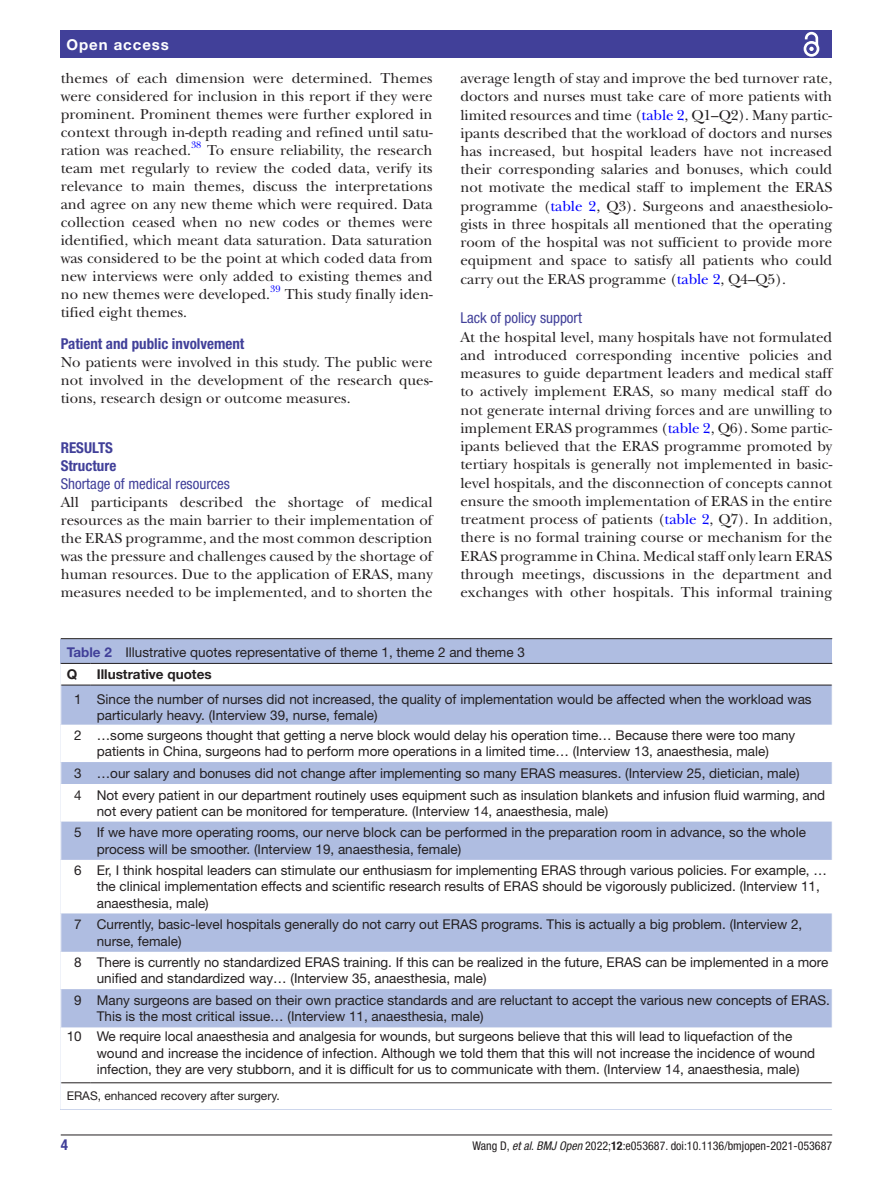
<style>
.page{position:relative;width:893px;height:1191px;background:#fff}
.page>*{position:absolute;margin:0;border:0;box-sizing:border-box;transform-origin:0 0}
.t1{font:15px/18.3px "New Baskerville";color:#231f20;text-align:justify}
.t2{font:condensed 15px "Helvetica Neue LT Std";color:#414099}
.t3{font:700 condensed 15px/18px "Helvetica Neue LT Std";color:#414099}
.t4{font:700 15px "Helvetica Neue LT Std";letter-spacing:.065em;color:#fff}
.t5{font:13.5px/16.2px "Helvetica Neue LT Std";color:#231f20}
.t6{font:700 13.5px "Helvetica Neue LT Std";color:#231f20}
.t7{font:condensed 12px "Helvetica Neue LT Std";color:#231f20}
.t8{font:12px "Helvetica Neue LT Std";color:#231f20}
.t9{font:9.9px "New Baskerville";color:#00f}
.s1{color:#00f}
.s2{font-weight:700;color:#414099}
.s3{font-weight:700}
.s4{font-style:italic}
</style>
<div class="page">
<hr style="left:61px;top:1134px;width:771px;height:1px;background:#231f20">
<div style="left:61px;top:31px;width:771px;height:27px;background:#414099"></div>
<svg style="left:803px;top:31px;width:17px;height:26px"></svg>
<div style="left:61px;top:639px;width:771px;height:470px;background:#afbde1"></div>
<hr style="left:61px;top:638px;width:771px;height:1px;background:#231f20">
<div style="left:61px;top:664px;width:771px;height:445px;background:#fff"></div>
<svg style="left:61px;top:685px;width:771px;height:342px"></svg>
<hr style="left:61px;top:663px;width:30px;height:1px;background:#231f20">
<hr style="left:61px;top:684px;width:30px;height:1px;background:#231f20">
<hr style="left:91px;top:663px;width:741px;height:1px;background:#231f20">
<hr style="left:91px;top:684px;width:741px;height:1px;background:#231f20">
<hr style="left:91px;top:1082px;width:741px;height:1px;background:#231f20">
<hr style="left:61px;top:1082px;width:30px;height:1px;background:#231f20">
<svg style="left:60px;top:664px;width:1px;height:21px"></svg>
<svg style="left:60px;top:762px;width:1px;height:22px"></svg>
<svg style="left:60px;top:1082px;width:1px;height:27px"></svg>
<hr style="left:67px;top:1099px;width:765px;height:2px;background:#fff">
<p class="t4" style="left:66px;top:35px;width:104px">Open access</p>
<p class="t1" style="left:61px;top:69px;width:373px">themes of each dimension were determined. Themes were considered for inclusion in this report if they were prominent. Prominent themes were further explored in context through in-depth reading and refined until satu&shy;ration was reached.</p>
<p class="t9" style="left:191px;top:139px;width:12px">38</p>
<p class="t1" style="left:61px;top:141px;width:373px;text-indent:146px">To ensure reliability, the research team met regularly to review the coded data, verify its relevance to main themes, discuss the interpretations and agree on any new theme which were required. Data collection ceased when no new codes or themes were identified, which meant data saturation. Data saturation was considered to be the point at which coded data from new interviews were only added to existing themes and no new themes were developed.</p>
<p class="t9" style="left:270px;top:283px;width:12px">39</p>
<p class="t1" style="left:285px;top:285px;width:149px">This study finally iden-</p>
<p class="t1" style="left:61px;top:303px;width:128px">tified eight themes.</p>
<p class="t3" style="left:61px;top:334px;width:185px">Patient and public involvement</p>
<p class="t1" style="left:61px;top:353px;width:373px">No patients were involved in this study. The public were not involved in the development of the research ques&shy;tions, research design or outcome measures.</p>
<p class="t3" style="left:61px;top:439px;width:57px">RESULTS<br>Structure</p>
<p class="t2" style="left:61px;top:475px;width:171px">Shortage of medical resources</p>
<p class="t1" style="left:61px;top:493px;width:373px">All participants described the shortage of medical resources as the main barrier to their implementation of the ERAS programme, and the most common description was the pressure and challenges caused by the shortage of human resources. Due to the application of ERAS, many measures needed to be implemented, and to shorten the</p>
<p class="t1" style="left:460px;top:69px;width:373px">average length of stay and improve the bed turnover rate, doctors and nurses must take care of more patients with limited resources and time (<span class="s1">table 2</span>, Q1–Q2). Many partic&shy;ipants described that the workload of doctors and nurses has increased, but hospital leaders have not increased their corresponding salaries and bonuses, which could not motivate the medical staff to implement the ERAS programme (<span class="s1">table 2</span>, Q3). Surgeons and anaesthesiolo&shy;gists in three hospitals all mentioned that the operating room of the hospital was not sufficient to provide more equipment and space to satisfy all patients who could carry out the ERAS programme (<span class="s1">table 2</span>, Q4–Q5).</p>
<p class="t2" style="left:460px;top:309px;width:123px">Lack of policy support</p>
<p class="t1" style="left:460px;top:328px;width:373px">At the hospital level, many hospitals have not formulated and introduced corresponding incentive policies and measures to guide department leaders and medical staff to actively implement ERAS, so many medical staff do not generate internal driving forces and are unwilling to implement ERAS programmes (<span class="s1">table 2</span>, Q6). Some partic&shy;ipants believed that the ERAS programme promoted by tertiary hospitals is generally not implemented in basic&shy;level hospitals, and the disconnection of concepts cannot ensure the smooth implementation of ERAS in the entire treatment process of patients (<span class="s1">table 2</span>, Q7). In addition, there is no formal training course or mechanism for the ERAS programme in China. Medical staff only learn ERAS through meetings, discussions in the department and exchanges with other hospitals. This informal training</p>
<p class="t5" style="left:67px;top:641px;width:460px;line-height:22px"><span class="s2">Table 2</span> Illustrative quotes representative of theme 1, theme 2 and theme 3<br><span class="s3">Q</span></p>
<p class="t6" style="left:97px;top:666px;width:116px">Illustrative quotes</p>
<p class="t5" style="left:97px;top:690px;width:716px;text-indent:-23px">1 Since the number of nurses did not increased, the quality of implementation would be affected when the workload was particularly heavy. (Interview 39, nurse, female)</p>
<p class="t5" style="left:74px;top:727px;width:723px;text-align:center">2 …some surgeons thought that getting a nerve block would delay his operation time… Because there were too many patients in China, surgeons had to perform more operations in a limited time… (Interview 13, anaesthesia, male)</p>
<p class="t5" style="left:74px;top:762px;width:752px;line-height:21.6px">3 …our salary and bonuses did not change after implementing so many ERAS measures. (Interview 25, dietician, male)<br>4 Not every patient in our department routinely uses equipment such as insulation blankets and infusion fluid warming, and</p>
<p class="t5" style="left:74px;top:800px;width:733px;line-height:21.6px;text-indent:23px">not every patient can be monitored for temperature. (Interview 14, anaesthesia, male)<br>5 If we have more operating rooms, our nerve block can be performed in the preparation room in advance, so the whole</p>
<p class="t5" style="left:74px;top:838px;width:754px;line-height:21.6px;text-indent:23px">process will be smoother. (Interview 19, anaesthesia, female)<br>6 Er, I think hospital leaders can stimulate our enthusiasm for implementing ERAS through various policies. For example, …</p>
<p class="t5" style="left:97px;top:878px;width:725px">the clinical implementation effects and scientific research results of ERAS should be vigorously publicized. (Interview 11, anaesthesia, male)</p>
<p class="t5" style="left:97px;top:916px;width:707px;text-indent:-23px">7 Currently, basic-level hospitals generally do not carry out ERAS programs. This is actually a big problem. (Interview 2, nurse, female)</p>
<p class="t5" style="left:97px;top:954px;width:733px;text-indent:-23px">8 There is currently no standardized ERAS training. If this can be realized in the future, ERAS can be implemented in a more unified and standardized way… (Interview 35, anaesthesia, male)</p>
<p class="t5" style="left:97px;top:992px;width:735px;text-indent:-23px">9 Many surgeons are based on their own practice standards and are reluctant to accept the various new concepts of ERAS.<br>This is the most critical issue… (Interview 11, anaesthesia, male)</p>
<p class="t5" style="left:97px;top:1028px;width:720px;text-indent:-30px">10 We require local anaesthesia and analgesia for wounds, but surgeons believe that this will lead to liquefaction of the wound and increase the incidence of infection. Although we told them that this will not increase the incidence of wound infection, they are very stubborn, and it is difficult for us to communicate with them. (Interview 14, anaesthesia, male)</p>
<p class="t8" style="left:67px;top:1089px;width:215px">ERAS, enhanced recovery after surgery.</p>
<p class="t3" style="left:61px;top:1135px;width:9px">4</p>
<p class="t7" style="left:472px;top:1138px;width:361px">Wang D, <span class="s4">et al</span>. <span class="s4">BMJ Open</span> 2022;<span class="s3">12</span>:e053687. doi:10.1136/bmjopen-2021-053687</p>
</div>
